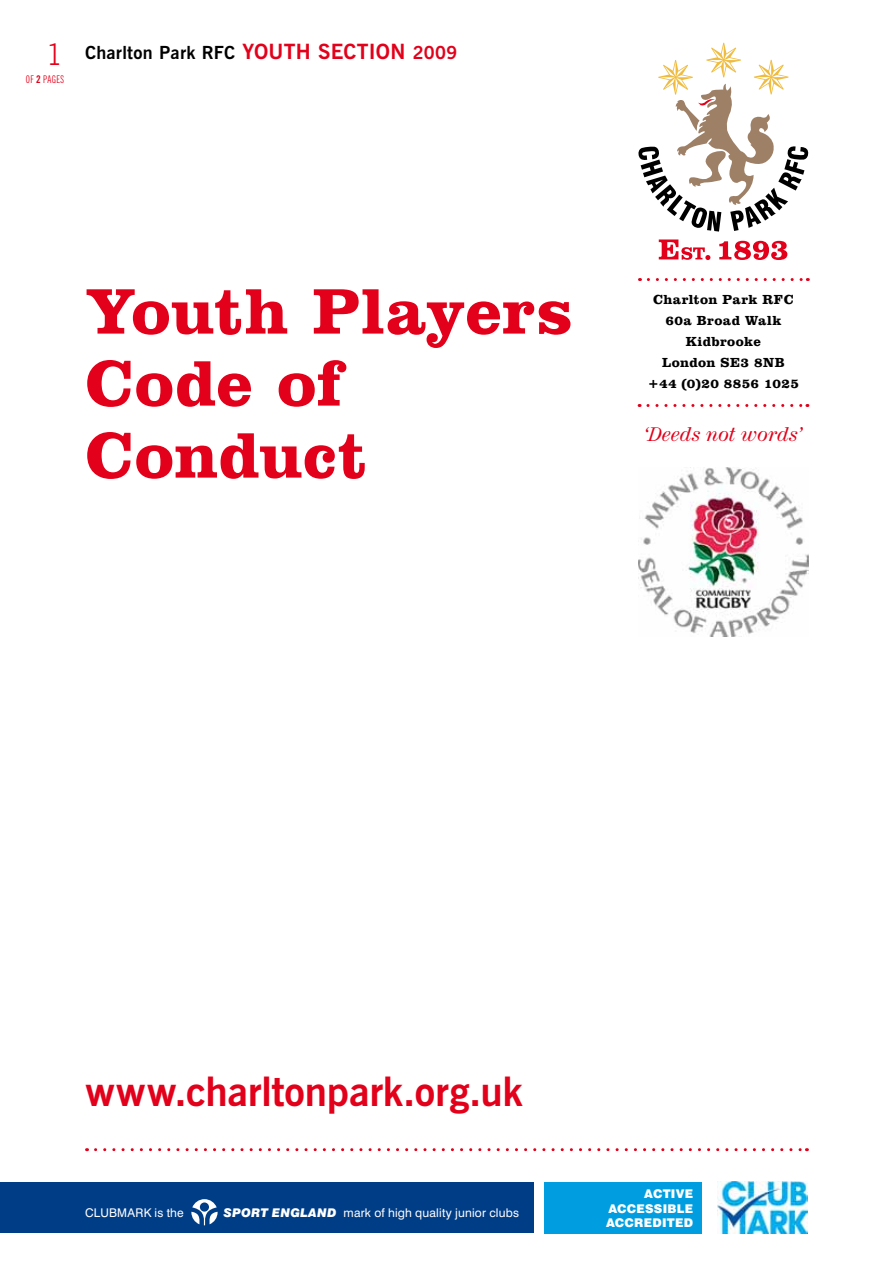
<style>
.page{position:relative;width:893px;height:1263px;background:#fff}
.page>*{position:absolute;margin:0;border:0;box-sizing:border-box;transform-origin:0 0}
.t1{font:700 66px/72px "Clarendon BT";letter-spacing:.005em;color:#e2001a}
.t2{font:700 40.5px "News Gothic BT";letter-spacing:-.005em;color:#e2001a}
.t3{font:italic 19.5px "Century 725 BT";color:#e2001a}
.t4{font:700 18px "News Gothic BT";letter-spacing:.01em;color:#000}
.t5{font:700 13.5px/21px "Clarendon BT";letter-spacing:.03em;color:#000;text-align:center}
.t6{font:12px "Swiss 721 BT";letter-spacing:.015em;color:#fff}
.t7{font:900 12px/14.2px "Swiss 721 BT";letter-spacing:.02em;color:#fff;text-align:justify}
.t8{font:extra-condensed 10.5px "News Gothic BT";letter-spacing:.045em;color:#e2001a}
.s1{font-weight:300;font-size:30px;color:#e2001a}
.s2{font-size:21px;color:#e2001a}
.s3{color:#e2001a}
.s4{font-weight:700;font-stretch:condensed}
.s5{font-weight:900;font-style:italic}
</style>
<div class="page">
<svg style="left:638px;top:43px;width:170px;height:189px"></svg>
<svg style="left:659px;top:239px;width:51px;height:21px"></svg>
<svg style="left:719px;top:241px;width:68px;height:19px"></svg>
<svg style="left:648px;top:278px;width:160px;height:3px"></svg>
<svg style="left:648px;top:404px;width:160px;height:3px"></svg>
<img style="left:638px;top:468px;width:170px;height:168px">
<div style="left:0;top:1182px;width:534px;height:51px;background:#003d87"></div>
<svg style="left:96px;top:1148px;width:711px;height:3px"></svg>
<img style="left:717px;top:1181px;width:91px;height:52px">
<div style="left:544px;top:1182px;width:158px;height:51px;background:#009ee0"></div>
<svg style="left:191px;top:1199px;width:27px;height:26px"></svg>
<h3 class="t4" style="left:46px;top:42px;width:413px"><span class="s1">1</span> Charlton Park RFC <span class="s2">YOUTH SECTION</span> <span class="s3">2009</span></h3>
<p class="t8" style="left:26px;top:73px;width:40px">OF <span class="s4">2</span> PAGES</p>
<h1 class="t1" style="left:85px;top:274px;width:489px">Youth Players<br>Code of<br>Conduct</h1>
<p class="t5" style="left:648px;top:289px;width:152px">Charlton Park RFC<br>60a Broad Walk<br>Kidbrooke<br>London SE3 8NB +44 (0)20 8856 1025</p>
<h3 class="t3" style="left:644px;top:422px;width:160px">‘Deeds not words’</h3>
<h2 class="t2" style="left:85px;top:1066px;width:439px">www.charltonpark.org.uk</h2>
<p class="t6" style="left:85px;top:1206px;width:100px">CLUBMARK is the</p>
<p class="t6" style="left:224px;top:1206px;width:297px"><span class="s5">SPORT ENGLAND</span> mark of high quality junior clubs</p>
<p class="t7" style="left:606px;top:1187px;width:89px;text-indent:38px">ACTIVE ACCESSIBLE ACCREDITED</p>
</div>
